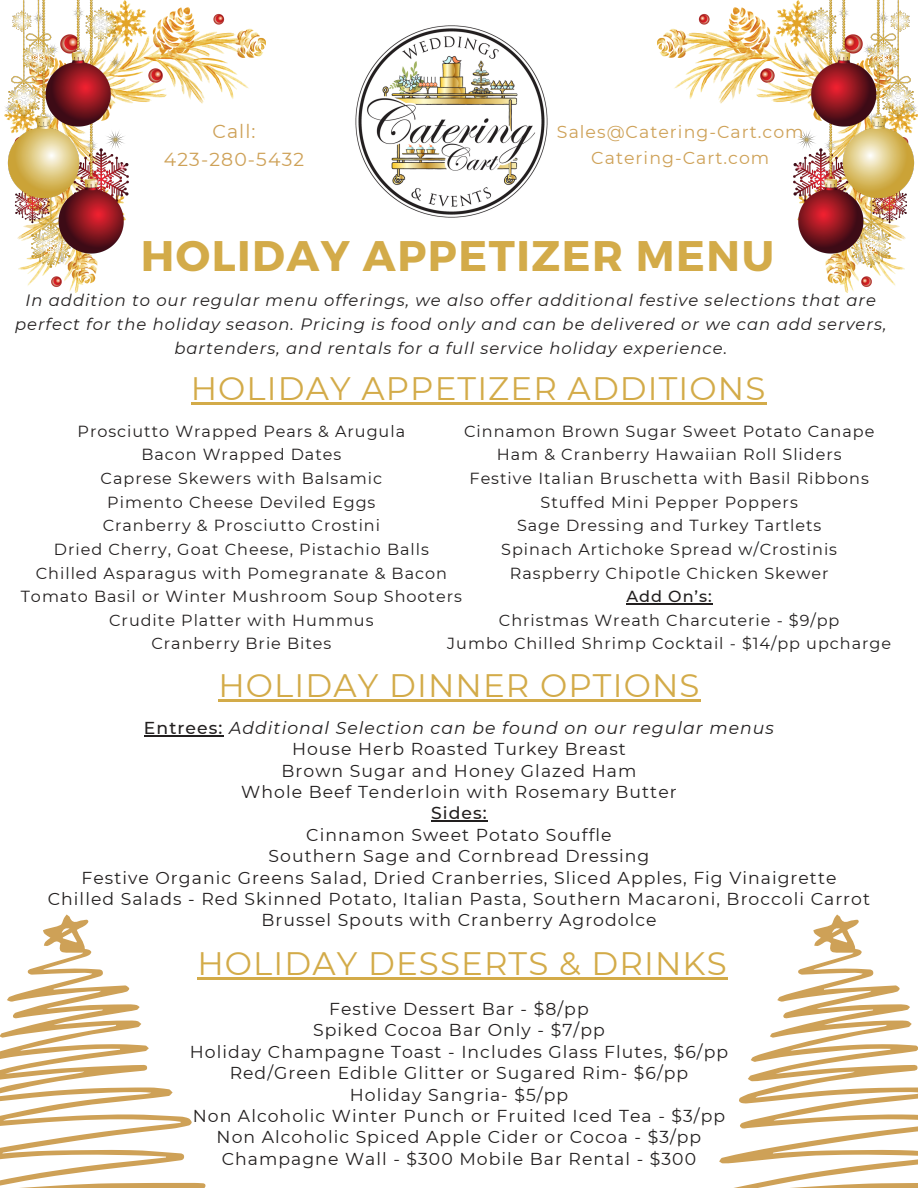
<style>
.page{position:relative;width:918px;height:1188px;background:#fff}
.page>*{position:absolute;margin:0;border:0;box-sizing:border-box;transform-origin:0 0}
.t1{font:700 42.75px "Montserrat";letter-spacing:.035em;color:#d3ab49}
.t2{font:32.4px "Montserrat";letter-spacing:.035em;color:#d3ab49}
.t3{font:18.9px/28.2px "Montserrat";letter-spacing:.06em;color:#cea157;text-align:center}
.t4{font:17.4px/25.8px "Montserrat";letter-spacing:.06em;color:#cea157;text-align:center}
.t5{font:17.25px/21.3px "Montserrat";letter-spacing:.06em;color:#221f1f;text-align:center}
.t6{font:italic 16.35px/23.7px "Montserrat";letter-spacing:.06em;color:#221f1f;text-align:center}
.t7{font:16.05px "Montserrat";letter-spacing:.06em;color:#221f1f}
.t8{font:500 16.05px "Montserrat";color:#221f1f}
.s1{font-weight:500}
.s2{font-style:italic}
</style>
<div class="page">
<svg style="left:0;top:915px;width:219px;height:273px"></svg>
<hr style="left:197px;top:977px;width:531px;height:2px;background:#d3ab49">
<hr style="left:144px;top:735px;width:79px;height:1px;background:#221f1f">
<hr style="left:431px;top:821px;width:57px;height:1px;background:#221f1f">
<svg style="left:701px;top:915px;width:217px;height:273px"></svg>
<img style="left:355px;top:25px;width:193px;height:193px">
<img style="left:657px;top:3px;width:248px;height:289px">
<hr style="left:191px;top:403px;width:576px;height:2px;background:#d3ab49">
<hr style="left:627px;top:603px;width:86px;height:1px;background:#221f1f">
<hr style="left:218px;top:699px;width:483px;height:2px;background:#d3ab49">
<img style="left:18px;top:3px;width:247px;height:289px">
<img style="left:4px;top:0;width:125px;height:267px">
<img style="left:794px;top:0;width:124px;height:267px">
<p class="t3" style="left:164px;top:117px;width:142px">Call:<br>423-280-5432</p>
<p class="t4" style="left:557px;top:119px;width:248px">Sales@Catering-Cart.com<br>Catering-Cart.com</p>
<h3 class="t1" style="left:141px;top:228px;width:635px">HOLIDAY APPETIZER MENU</h3>
<h3 class="t6" style="left:15px;top:289px;width:873px">In addition to our regular menu offerings, we also offer additional festive selections that are perfect for the holiday season. Pricing is food only and can be delivered or we can add servers, bartenders, and rentals for a full service holiday experience.</h3>
<p class="t2" style="left:191px;top:369px;width:576px">HOLIDAY APPETIZER ADDITIONS</p>
<p class="t7" style="left:464px;top:421px;width:412px">Cinnamon Brown Sugar Sweet Potato Canape</p>
<p class="t7" style="left:497px;top:445px;width:346px">Ham &amp; Cranberry Hawaiian Roll Sliders</p>
<p class="t7" style="left:470px;top:469px;width:401px">Festive Italian Bruschetta with Basil Ribbons</p>
<p class="t7" style="left:541px;top:492px;width:259px">Stuffed Mini Pepper Poppers</p>
<p class="t7" style="left:517px;top:516px;width:306px">Sage Dressing and Turkey Tartlets</p>
<p class="t7" style="left:501px;top:539px;width:337px">Spinach Artichoke Spread w/Crostinis</p>
<p class="t7" style="left:510px;top:563px;width:320px">Raspberry Chipotle Chicken Skewer</p>
<p class="t8" style="left:627px;top:587px;width:87px">Add On’s:</p>
<p class="t7" style="left:499px;top:610px;width:342px">Christmas Wreath Charcuterie - $9/pp</p>
<p class="t7" style="left:447px;top:634px;width:445px">Jumbo Chilled Shrimp Cocktail - $14/pp upcharge</p>
<p class="t2" style="left:218px;top:665px;width:483px">HOLIDAY DINNER OPTIONS</p>
<h1 class="t7" style="left:78px;top:421px;width:329px">Prosciutto Wrapped Pears &amp; Arugula</h1>
<p class="t7" style="left:141px;top:445px;width:201px">Bacon Wrapped Dates</p>
<h2 class="t7" style="left:101px;top:469px;width:283px">Caprese Skewers with Balsamic</h2>
<p class="t7" style="left:107px;top:492px;width:270px">Pimento Cheese Deviled Eggs</p>
<p class="t7" style="left:103px;top:516px;width:279px">Cranberry &amp; Prosciutto Crostini</p>
<p class="t7" style="left:54px;top:539px;width:376px">Dried Cherry, Goat Cheese, Pistachio Balls</p>
<p class="t7" style="left:36px;top:563px;width:413px">Chilled Asparagus with Pomegranate &amp; Bacon</p>
<p class="t7" style="left:21px;top:587px;width:443px">Tomato Basil or Winter Mushroom Soup Shooters</p>
<p class="t7" style="left:109px;top:610px;width:266px">Crudite Platter with Hummus</p>
<p class="t7" style="left:151px;top:634px;width:182px">Cranberry Brie Bites</p>
<p class="t5" style="left:48px;top:717px;width:824px"><span class="s1">Entrees:</span> <span class="s2">Additional Selection can be found on our regular menus<br></span>House Herb Roasted Turkey Breast<br>Brown Sugar and Honey Glazed Ham<br>Whole Beef Tenderloin with Rosemary Butter<br><span class="s1">Sides:<br></span>Cinnamon Sweet Potato Souffle<br>Southern Sage and Cornbread Dressing<br>Festive Organic Greens Salad, Dried Cranberries, Sliced Apples, Fig Vinaigrette Chilled Salads - Red Skinned Potato, Italian Pasta, Southern Macaroni, Broccoli Carrot Brussel Spouts with Cranberry Agrodolce</p>
<p class="t2" style="left:197px;top:943px;width:531px">HOLIDAY DESSERTS &amp; DRINKS</p>
<p class="t5" style="left:190px;top:998px;width:540px">Festive Dessert Bar - $8/pp<br>Spiked Cocoa Bar Only - $7/pp<br>Holiday Champagne Toast - Includes Glass Flutes, $6/pp Red/Green Edible Glitter or Sugared Rim- $6/pp<br>Holiday Sangria- $5/pp<br>Non Alcoholic Winter Punch or Fruited Iced Tea - $3/pp Non Alcoholic Spiced Apple Cider or Cocoa - $3/pp Champagne Wall - $300 Mobile Bar Rental - $300</p>
</div>
